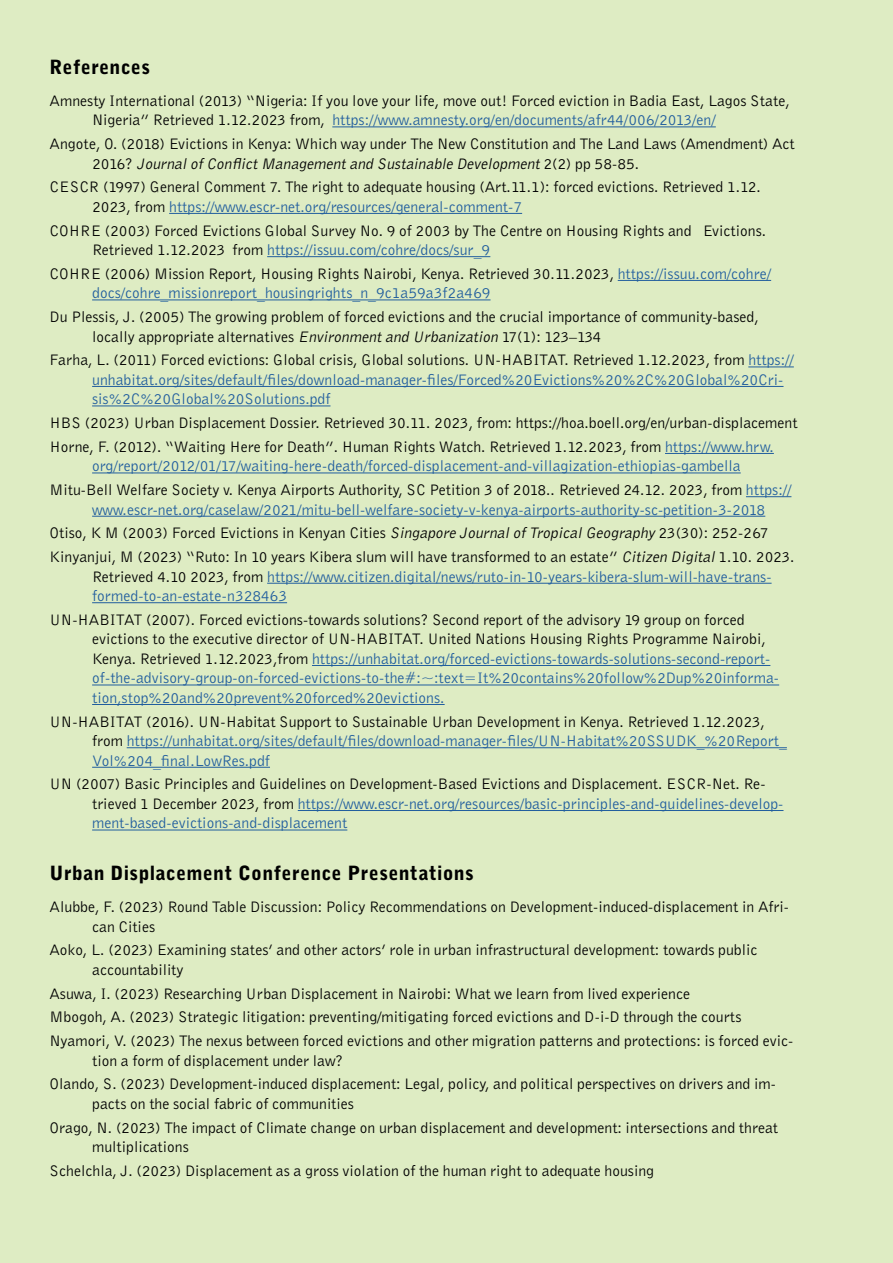
<style>
.page{position:relative;width:893px;height:1263px;background:#deecc3}
.page>*{position:absolute;margin:0;border:0;box-sizing:border-box;transform-origin:0 0}
.t1{font:900 19.5px "Bell Gothic";letter-spacing:.025em;color:#000}
.t2{font:15.75px/19.5px "Bell Gothic";color:#000}
.t3{font:15.75px/19.5px "Bell Gothic";color:#215e9e}
.s1{color:#215e9e}
.s2{font-style:italic}
.s3{color:#000}
</style>
<div class="page">
<hr style="left:332px;top:126px;width:384px;height:1px;background:#215e9e">
<hr style="left:169px;top:213px;width:353px;height:1px;background:#215e9e">
<hr style="left:267px;top:256px;width:223px;height:1px;background:#215e9e">
<hr style="left:618px;top:280px;width:153px;height:1px;background:#215e9e">
<hr style="left:92px;top:299px;width:399px;height:1px;background:#215e9e">
<hr style="left:748px;top:366px;width:46px;height:1px;background:#215e9e">
<hr style="left:92px;top:386px;width:691px;height:1px;background:#215e9e">
<hr style="left:92px;top:405px;width:238px;height:1px;background:#215e9e">
<hr style="left:665px;top:453px;width:109px;height:1px;background:#215e9e">
<hr style="left:92px;top:473px;width:649px;height:1px;background:#215e9e">
<hr style="left:746px;top:496px;width:45px;height:1px;background:#215e9e">
<hr style="left:92px;top:516px;width:673px;height:1px;background:#215e9e">
<hr style="left:267px;top:583px;width:505px;height:1px;background:#215e9e">
<hr style="left:92px;top:602px;width:195px;height:1px;background:#215e9e">
<hr style="left:312px;top:665px;width:458px;height:1px;background:#215e9e">
<hr style="left:92px;top:685px;width:687px;height:1px;background:#215e9e">
<hr style="left:92px;top:704px;width:353px;height:1px;background:#215e9e">
<hr style="left:127px;top:747px;width:660px;height:1px;background:#215e9e">
<hr style="left:92px;top:767px;width:178px;height:1px;background:#215e9e">
<hr style="left:298px;top:810px;width:485px;height:1px;background:#215e9e">
<hr style="left:92px;top:830px;width:255px;height:1px;background:#215e9e">
<p class="t1" style="left:50px;top:56px;width:102px">References</p>
<p class="t2" style="left:92px;top:90px;width:699px;text-indent:-43px">Amnesty International (2013) “Nigeria: If you love your life, move out! Forced eviction in Badia East, Lagos State,<br>Nigeria” Retrieved 1.12.2023 from, <span class="s1">https://www.amnesty.org/en/documents/afr44/006/2013/en/</span></p>
<p class="t2" style="left:92px;top:134px;width:704px;text-indent:-43px">Angote, O. (2018) Evictions in Kenya: Which way under The New Constitution and The Land Laws (Amendment) Act<br>2 0 16 ? <span class="s2">JournalofConflictManagementand Sustainable Development</span>2 ( 2 ) p p 5 8 - 8 5 .</p>
<p class="t2" style="left:92px;top:177px;width:670px;text-indent:-43px">CESCR (1997) General Comment 7. The right to adequate housing (Art.11.1): forced evictions. Retrieved 1.12.<br>2023, from <span class="s1">https://www.escr-net.org/resources/general-comment-7</span></p>
<p class="t2" style="left:92px;top:220px;width:676px;text-indent:-43px">COHRE (2003) Forced Evictions Global Survey No. 9 of 2003 by The Centre on Housing Rights and Evictions.<br>Retrieved 1.12.2023 from <span class="s1">https://issuu.com/cohre/docs/sur_9</span></p>
<p class="t3" style="left:92px;top:263px;width:680px;text-indent:-43px"><span class="s3">COHRE (2006) Mission Report, Housing Rights Nairobi, Kenya. Retrieved 30.11.2023,</span> https://issuu.com/cohre/ docs/cohre_missionreport_housingrights_n_9c1a59a3f2a469</p>
<p class="t2" style="left:92px;top:307px;width:668px;text-indent:-43px">Du Plessis, J. (2005) The growing problem of forced evictions and the crucial importance of community-based, locally appropriate alternatives <span class="s2">Environmentand Urbanization</span> 17(1): 123–134</p>
<p class="t3" style="left:92px;top:350px;width:703px;text-indent:-43px"><span class="s3">Farha, L. (2011) Forced evictions: Global crisis, Global solutions. UN-HABITAT. Retrieved 1.12.2023, from</span> https:// unhabitat.org/sites/default/files/download-manager-files/Forced%20Evictions%20%2C%20Global%20Cri&shy;sis%2C%20Global%20Solutions.pdf</p>
<p class="t2" style="left:50px;top:411px;width:749px;line-height:23.7px">HBS (2023) Urban Displacement Dossier. Retrieved 30.11. 2023, from: https://hoa.boell.org/en/urban-displacement<br>Horne, F. (2012). “Waiting Here for Death”. Human Rights Watch. Retrieved 1.12.2023, from <span class="s1">https://www.hrw.</span></p>
<p class="t3" style="left:50px;top:454px;width:743px;line-height:23.7px;text-align:center">org/report/2012/01/17/waiting-here-death/forced-displacement-and-villagization-ethiopias-gambella<br><span class="s3">Mitu-Bell Welfare Society v. Kenya Airports Authority, SC Petition 3 of 2018.. Retrieved 24.12. 2023, from</span> https://</p>
<p class="t2" style="left:50px;top:497px;width:747px;line-height:23.7px;text-indent:43px"><span class="s1">www.escr-net.org/caselaw/2021/mitu-bell-welfare-society-v-kenya-airports-authority-sc-petition-3-2018<br></span>Otiso, K M (2003) Forced Evictions in Kenyan Cities <span class="s2">Singapore JournalofTropicalGeography</span> 23(30): 252-267<br>Kinyanjui, M (2023) “Ruto: In 10 years Kibera slum will have transformed to an estate” <span class="s2">Citizen Digital</span>1.10. 2023.</p>
<p class="t3" style="left:92px;top:566px;width:681px"><span class="s3">Retrieved 4.10 2023, from</span> https://www.citizen.digital/news/ruto-in-10-years-kibera-slum-will-have-trans&shy;formed-to-an-estate-n328463</p>
<p class="t3" style="left:92px;top:610px;width:689px;text-indent:-43px"><span class="s3">UN-HABITAT (2007). Forced evictions-towards solutions? Second report of the advisory 19 group on forced evictions to the executive director of UN-HABITAT. United Nations Housing Rights Programme Nairobi, Kenya. Retrieved 1.12.2023,from</span> https://unhabitat.org/forced-evictions-towards-solutions-second-report&shy;of-the-advisory-group-on-forced-evictions-to-the#:~:text=It%20contains%20follow%2Dup%20informa&shy;tion,stop%20and%20prevent%20forced%20evictions.</p>
<p class="t3" style="left:92px;top:711px;width:696px;text-indent:-43px"><span class="s3">UN-HABITAT (2016). UN-Habitat Support to Sustainable Urban Development in Kenya. Retrieved 1.12.2023, from</span> https://unhabitat.org/sites/default/files/download-manager-files/UN-Habitat%20SSUDK_%20Report_<br>Vol%204_final.LowRes.pdf</p>
<p class="t2" style="left:92px;top:774px;width:693px;text-indent:-43px">UN (2007) Basic Principles and Guidelines on Development-Based Evictions and Displacement. ESCR-Net. Re&shy;trieved 1 December 2023, from <span class="s1">https://www.escr-net.org/resources/basic-principles-and-guidelines-develop&shy;ment-based-evictions-and-displacement</span></p>
<p class="t1" style="left:50px;top:862px;width:426px">Urban Displacement Conference Presentations</p>
<p class="t2" style="left:92px;top:897px;width:698px;text-indent:-43px">Alubbe, F. (2023) Round Table Discussion: Policy Recommendations on Development-induced-displacement in Afri&shy;can Cities</p>
<p class="t2" style="left:92px;top:940px;width:667px;text-indent:-43px">Aoko, L. (2023) Examining states’ and other actors’ role in urban infrastructural development: towards public accountability</p>
<p class="t2" style="left:50px;top:981px;width:745px;line-height:23.7px">Asuwa, I. (2023) Researching Urban Displacement in Nairobi: What we learn from lived experience<br>Mbogoh, A. (2023) Strategic litigation: preventing/mitigating forced evictions and D-i-D through the courts<br>Nyamori, V. (2023) The nexus between forced evictions and other migration patterns and protections: is forced evic-</p>
<p class="t2" style="left:50px;top:1048px;width:728px;line-height:23.7px;text-indent:43px">tion a form of displacement under law?<br>Olando, S. (2023) Development-induced displacement: Legal, policy, and political perspectives on drivers and im-</p>
<p class="t2" style="left:50px;top:1091px;width:730px;line-height:23.7px;text-indent:43px">pacts on the social fabric of communities<br>Orago, N. (2023) The impact of Climate change on urban displacement and development: intersections and threat</p>
<p class="t2" style="left:50px;top:1135px;width:606px;line-height:23.7px;text-indent:43px">multiplications<br>Schelchla, J. (2023) Displacement as a gross violation of the human right to adequate housing</p>
</div>
